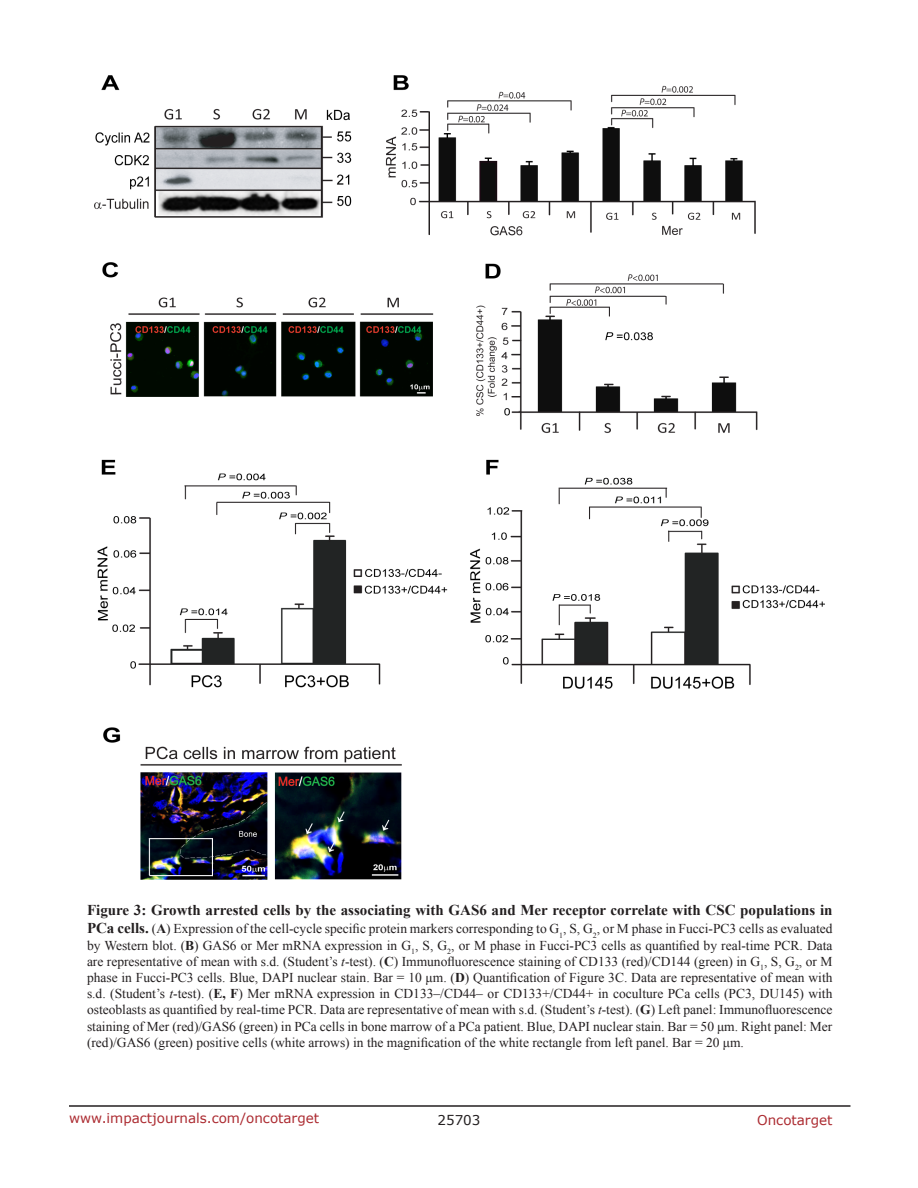
<style>
.page{position:relative;width:918px;height:1188px;background:#fff}
.page>*{position:absolute;margin:0;border:0;box-sizing:border-box;transform-origin:0 0}
.FigureText{font:700 15px "Times New Roman";color:#231f20}
.FigureText-2{font:13.5px/16.2px "Times New Roman";color:#231f20;text-align:justify}
.t1{font:13.5px "Verdana";color:#ac2b31}
.t2{font:13.5px "Verdana";color:#231f20}
.s1{font-weight:700;font-size:15px}
.s2{font-weight:700}
.s3{font-style:italic}
</style>
<div class="page">
<hr style="left:69px;top:1105px;width:781px;height:2px;background:#231f20">
<img style="left:95px;top:76px;width:730px;height:804px">
<p class="FigureText" style="left:87px;top:900px;width:747px">Figure 3: Growth arrested cells by the associating with GAS6 and Mer receptor correlate with CSC populations in</p>
<p class="FigureText-2" style="left:87px;top:921px;width:747px"><span class="s1">PCa cells.</span> (<span class="s2">A</span>) Expression of the cell-cycle specific protein markers corresponding to G<sub>1</sub>, S, G<sub>2</sub>, or M phase in Fucci-PC3 cells as evaluated by Western blot. (<span class="s2">B</span>) GAS6 or Mer mRNA expression in G<sub>1</sub>, S, G<sub>2</sub>, or M phase in Fucci-PC3 cells as quantified by real-time PCR. Data are representative of mean with s.d. (Student’s <span class="s3">t</span>-test). (<span class="s2">C</span>) Immunofluorescence staining of CD133 (red)/CD144 (green) in G<sub>1</sub>, S, G<sub>2</sub>, or M phase in Fucci-PC3 cells. Blue, DAPI nuclear stain. Bar = 10 μm. (<span class="s2">D</span>) Quantification of Figure 3C. Data are representative of mean with s.d. (Student’s <span class="s3">t</span>-test). (<span class="s2">E, F</span>) Mer mRNA expression in CD133–/CD44– or CD133+/CD44+ in coculture PCa cells (PC3, DU145) with osteoblasts as quantified by real-time PCR. Data are representative of mean with s.d. (Student’s <span class="s3">t</span>-test). (<span class="s2">G</span>) Left panel: Immunofluorescence staining of Mer (red)/GAS6 (green) in PCa cells in bone marrow of a PCa patient. Blue, DAPI nuclear stain. Bar = 50 μm. Right panel: Mer (red)/GAS6 (green) positive cells (white arrows) in the magnification of the white rectangle from left panel. Bar = 20 μm.</p>
<p class="t1" style="left:69px;top:1109px;width:252px">www.impactjournals.com/oncotarget</p>
<p class="t2" style="left:438px;top:1111px;width:44px">25703</p>
<p class="t1" style="left:757px;top:1111px;width:77px">Oncotarget</p>
</div>
